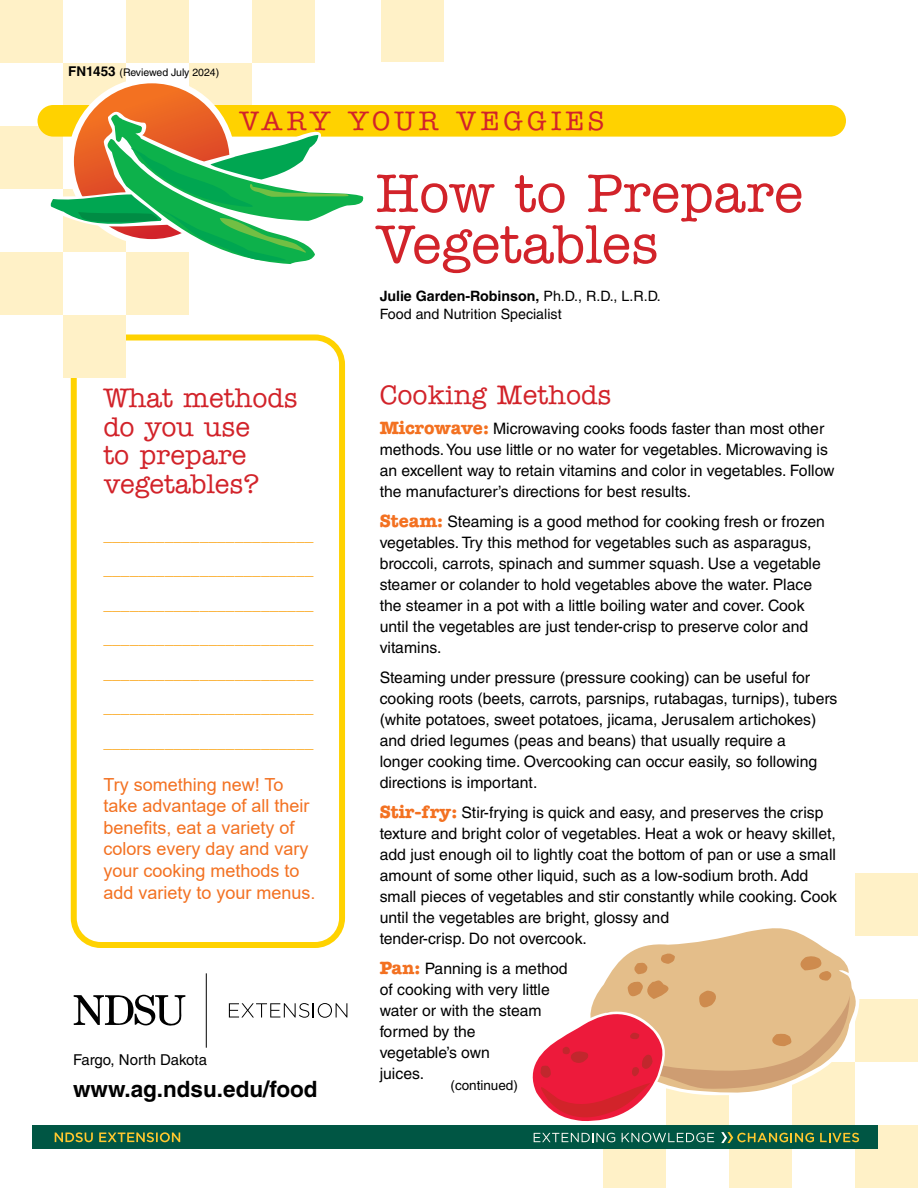
<style>
.page{position:relative;width:918px;height:1188px;background:#fff}
.page>*{position:absolute;margin:0;border:0;box-sizing:border-box;transform-origin:0 0}
.Headline{font:500 54px/51px "American Typewriter Std";color:#d2232a}
.Subhead_1{font:500 27px/28.5px "American Typewriter Std";color:#d2232a}
.Subhead_1-2{font:500 27px "American Typewriter Std";letter-spacing:.16em;color:#d2232a}
.t1{font:700 22.5px "Helvetica LT Std";color:#000}
.t2{font:18px/21.6px "Arial";color:#f37121}
.Body_text{font:15.75px/21px "Helvetica LT Std";color:#000}
.Body_text-2{font:15.75px "Helvetica LT Std";color:#faa61a}
.t3{font:15px "Helvetica LT Std";color:#000}
.Body_text-3{font:14.25px/18px "Helvetica LT Std";color:#000}
.t4{font:13.5px "Helvetica LT Std";color:#000}
.t5{font:10.5px "Helvetica LT Std";color:#000}
.s1{font-weight:700;font-size:13.5px}
.s2{font-weight:700}
.s3{font-family:"American Typewriter Std";font-weight:700;font-size:18px;color:#f37121}
</style>
<div class="page">
<div style="left:71px;top:334px;width:274px;height:614px;border:6px solid #ffd200;border-radius:27px"></div>
<div style="left:0;top:0;width:63px;height:63px;background:#fff1c7"></div>
<div style="left:63px;top:63px;width:63px;height:63px;background:#fff1c7"></div>
<div style="left:126px;top:0;width:63px;height:63px;background:#fff1c7"></div>
<div style="left:189px;top:63px;width:63px;height:63px;background:#fff1c7"></div>
<div style="left:0;top:126px;width:63px;height:63px;background:#fff1c7"></div>
<div style="left:0;top:252px;width:63px;height:63px;background:#fff1c7"></div>
<div style="left:63px;top:315px;width:63px;height:63px;background:#fff1c7"></div>
<div style="left:126px;top:252px;width:63px;height:63px;background:#fff1c7"></div>
<div style="left:38px;top:105px;width:808px;height:32px;background:#ffd200;border-radius:16px"></div>
<div style="left:855px;top:1125px;width:63px;height:63px;background:#fff1c7"></div>
<div style="left:792px;top:1062px;width:63px;height:63px;background:#fff1c7"></div>
<div style="left:855px;top:999px;width:63px;height:63px;background:#fff1c7"></div>
<div style="left:729px;top:1125px;width:63px;height:63px;background:#fff1c7"></div>
<div style="left:603px;top:1125px;width:63px;height:63px;background:#fff1c7"></div>
<div style="left:252px;top:0;width:63px;height:63px;background:#fff1c7"></div>
<svg style="left:71px;top:80px;width:162px;height:162px;background:#f38646"></svg>
<div style="left:855px;top:873px;width:63px;height:63px;background:#fff1c7"></div>
<div style="left:381px;top:0;width:63px;height:62px;background:#fff1c7"></div>
<svg style="left:50px;top:112px;width:315px;height:152px"></svg>
<svg style="left:631px;top:928px;width:228px;height:94px"></svg>
<svg style="left:532px;top:952px;width:318px;height:172px"></svg>
<svg style="left:74px;top:994px;width:111px;height:32px"></svg>
<hr style="left:206px;top:973px;width:1px;height:75px;background:#000">
<svg style="left:229px;top:1003px;width:118px;height:15px"></svg>
<div style="left:32px;top:1125px;width:846px;height:24px;background:#005644"></div>
<svg style="left:534px;top:1133px;width:81px;height:9px"></svg>
<svg style="left:622px;top:1133px;width:92px;height:9px"></svg>
<svg style="left:820px;top:1133px;width:39px;height:9px"></svg>
<svg style="left:721px;top:1132px;width:93px;height:11px"></svg>
<svg style="left:55px;top:1132px;width:125px;height:10px"></svg>
<p class="t5" style="left:68px;top:66px;width:152px"><span class="s1">FN1453</span> (Reviewed July 2024)</p>
<p class="Subhead_1-2" style="left:239px;top:105px;width:367px">VARY YOUR VEGGIES</p>
<p class="Headline" style="left:376px;top:168px;width:429px">How to Prepare<br>Vegetables</p>
<p class="Body_text-3" style="left:380px;top:287px;width:283px"><span class="s2">Julie Garden-Robinson,</span> Ph.D., R.D., L.R.D.<br>Food and Nutrition Specialist</p>
<p class="Subhead_1" style="left:380px;top:381px;width:233px">Cooking Methods</p>
<p class="Body_text" style="left:380px;top:418px;width:456px"><span class="s3">Microwave:</span> Microwaving cooks foods faster than most other methods. You use little or no water for vegetables. Microwaving is an excellent way to retain vitamins and color in vegetables. Follow the manufacturer’s directions for best results.</p>
<p class="Body_text" style="left:380px;top:511px;width:447px"><span class="s3">Steam:</span> Steaming is a good method for cooking fresh or frozen vegetables. Try this method for vegetables such as asparagus, broccoli, carrots, spinach and summer squash. Use a vegetable steamer or colander to hold vegetables above the water. Place the steamer in a pot with a little boiling water and cover. Cook until the vegetables are just tender-crisp to preserve color and vitamins.</p>
<p class="Body_text" style="left:380px;top:667px;width:459px">Steaming under pressure (pressure cooking) can be useful for cooking roots (beets, carrots, parsnips, rutabagas, turnips), tubers (white potatoes, sweet potatoes, jicama, Jerusalem artichokes) and dried legumes (peas and beans) that usually require a<br>longer cooking time. Overcooking can occur easily, so following directions is important.</p>
<p class="Body_text" style="left:380px;top:802px;width:459px"><span class="s3">Stir-fry:</span> Stir-frying is quick and easy, and preserves the crisp texture and bright color of vegetables. Heat a wok or heavy skillet, add just enough oil to lightly coat the bottom of pan or use a small amount of some other liquid, such as a low-sodium broth. Add small pieces of vegetables and stir constantly while cooking. Cook until the vegetables are bright, glossy and<br>tender-crisp. Do not overcook.</p>
<p class="Body_text" style="left:380px;top:958px;width:190px"><span class="s3">Pan:</span> Panning is a method of cooking with very little water or with the steam formed by the<br>vegetable’s own<br>juices.</p>
<p class="Subhead_1" style="left:103px;top:384px;width:196px">What methods do you use<br>to prepare vegetables?</p>
<p class="Body_text-2" style="left:103px;top:526px;width:212px">________________________</p>
<p class="Body_text-2" style="left:103px;top:561px;width:212px">________________________</p>
<p class="Body_text-2" style="left:103px;top:595px;width:212px">________________________</p>
<p class="Body_text-2" style="left:103px;top:630px;width:212px">________________________</p>
<p class="Body_text-2" style="left:103px;top:664px;width:212px">________________________</p>
<p class="Body_text-2" style="left:103px;top:699px;width:212px">________________________</p>
<p class="Body_text-2" style="left:103px;top:733px;width:212px">________________________</p>
<p class="t2" style="left:103px;top:773px;width:214px">Try something new! To take advantage of all their benefits, eat a variety of colors every day and vary your cooking methods to add variety to your menus.</p>
<p class="t3" style="left:73px;top:1051px;width:136px">Fargo, North Dakota</p>
<h3 class="t1" style="left:73px;top:1075px;width:246px">www.ag.ndsu.edu/food</h3>
<p class="t4" style="left:451px;top:1077px;width:69px">(continued)</p>
</div>
